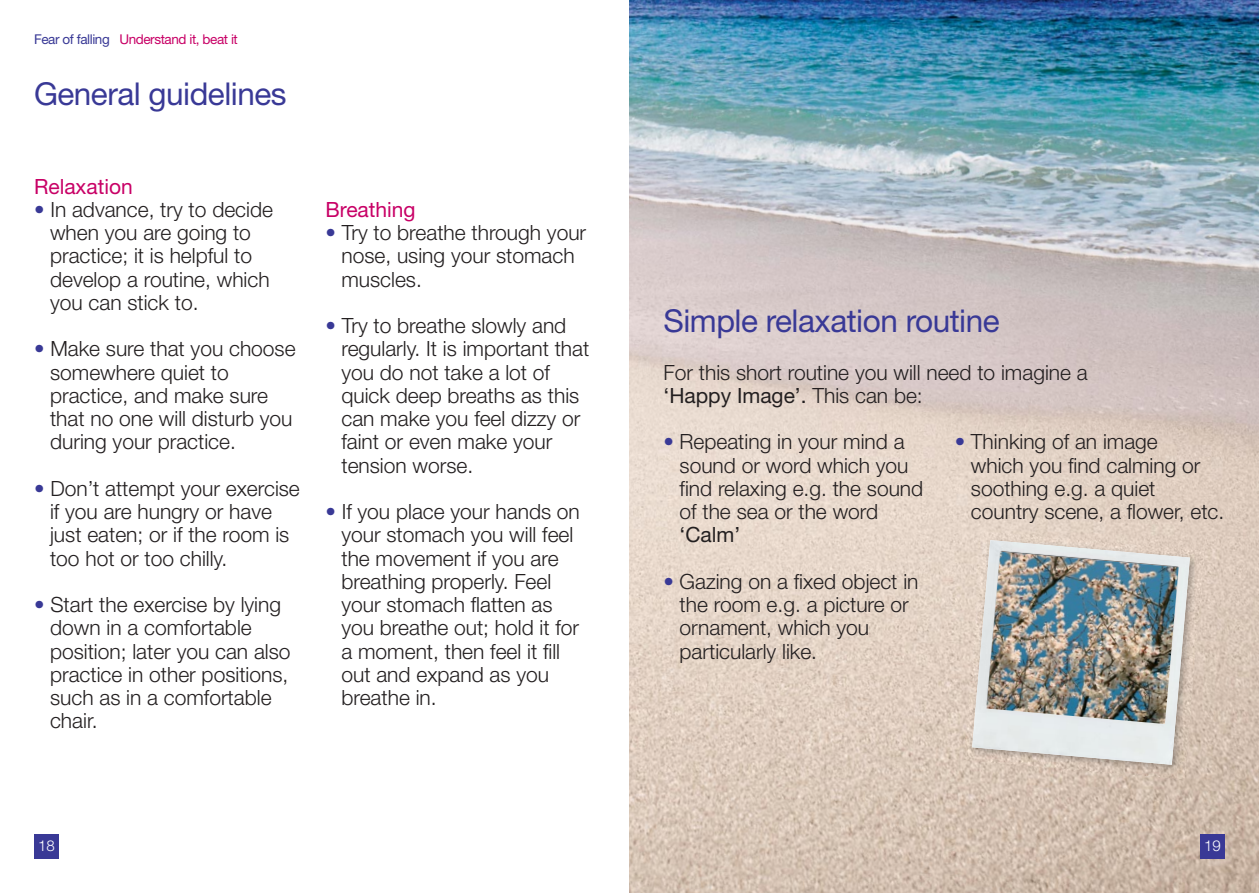
<style>
.page{position:relative;width:1259px;height:893px;background:#fff}
.page>*{position:absolute;margin:0;border:0;box-sizing:border-box;transform-origin:0 0}
.t1{font:31.5px "Helvetica Neue";letter-spacing:-.015em;color:#393996}
.t2{font:300 21px/23.2px "Helvetica Neue";color:#231f20}
.t3{font:21px "Helvetica Neue";color:#c80066}
.t4{font:21px "Helvetica Neue";color:#231f20}
.t5{font:300 15px "Helvetica Neue";color:#fff}
.t6{font:13.5px "Helvetica Neue";letter-spacing:-.03em;color:#c80066}
.s1{color:#393996}
.s2{font-weight:400}
</style>
<div class="page">
<img style="left:629px;top:0;width:630px;height:893px">
<div style="left:1200px;top:834px;width:25px;height:25px;background:#393996"></div>
<div style="left:34px;top:834px;width:25px;height:25px;background:#393996"></div>
<img style="left:963px;top:531px;width:241px;height:248px">
<img style="left:972px;top:540px;width:218px;height:225px">
<img style="left:986px;top:552px;width:192px;height:172px">
<p class="t6" style="left:34px;top:34px;width:205px"><span class="s1">Fear of falling</span> Understand it, beat it</p>
<h1 class="t1" style="left:34px;top:82px;width:254px">General guidelines</h1>
<p class="t3" style="left:34px;top:179px;width:100px">Relaxation</p>
<p class="t2" style="left:50px;top:200px;width:224px;text-indent:-16px"><span class="s1">•</span> In advance, try to decide when you are going to practice; it is helpful to develop a routine, which you can stick to.</p>
<p class="t2" style="left:50px;top:339px;width:247px;text-indent:-16px"><span class="s1">•</span> Make sure that you choose somewhere quiet to practice, and make sure that no one will disturb you during your practice.</p>
<p class="t2" style="left:50px;top:479px;width:251px;text-indent:-16px"><span class="s1">•</span> Don’t attempt your exercise if you are hungry or have just eaten; or if the room is too hot or too chilly.</p>
<p class="t2" style="left:50px;top:595px;width:242px;text-indent:-16px"><span class="s1">•</span> Start the exercise by lying down in a comfortable position; later you can also practice in other positions, such as in a comfortable chair.</p>
<p class="t3" style="left:325px;top:202px;width:92px">Breathing</p>
<p class="t2" style="left:341px;top:223px;width:246px;text-indent:-16px"><span class="s1">•</span> Try to breathe through your nose, using your stomach muscles.</p>
<p class="t2" style="left:341px;top:316px;width:249px;text-indent:-16px"><span class="s1">•</span> Try to breathe slowly and regularly. It is important that you do not take a lot of quick deep breaths as this can make you feel dizzy or faint or even make your tension worse.</p>
<p class="t2" style="left:341px;top:502px;width:240px;text-indent:-16px"><span class="s1">•</span> If you place your hands on your stomach you will feel the movement if you are breathing properly. Feel your stomach flatten as you breathe out; hold it for a moment, then feel it fill out and expand as you breathe in.</p>
<h1 class="t1" style="left:663px;top:310px;width:338px">Simple relaxation routine</h1>
<p class="t2" style="left:663px;top:362px;width:426px">For this short routine you will need to imagine a <span class="s2">‘Happy Image’.</span> This can be:</p>
<p class="t2" style="left:679px;top:432px;width:245px;text-indent:-16px"><span class="s1">•</span> Repeating in your mind a sound or word which you find relaxing e.g. the sound of the sea or the word</p>
<p class="t4" style="left:679px;top:527px;width:62px">‘Calm’</p>
<p class="t2" style="left:679px;top:572px;width:240px;text-indent:-16px"><span class="s1">•</span> Gazing on a fixed object in the room e.g. a picture or ornament, which you particularly like.</p>
<p class="t2" style="left:971px;top:432px;width:255px;text-indent:-16px"><span class="s1">•</span> Thinking of an image<br>which you find calming or soothing e.g. a quiet country scene, a flower, etc.</p>
<p class="t5" style="left:38px;top:840px;width:18px">18</p>
<p class="t5" style="left:1204px;top:840px;width:18px">19</p>
</div>
